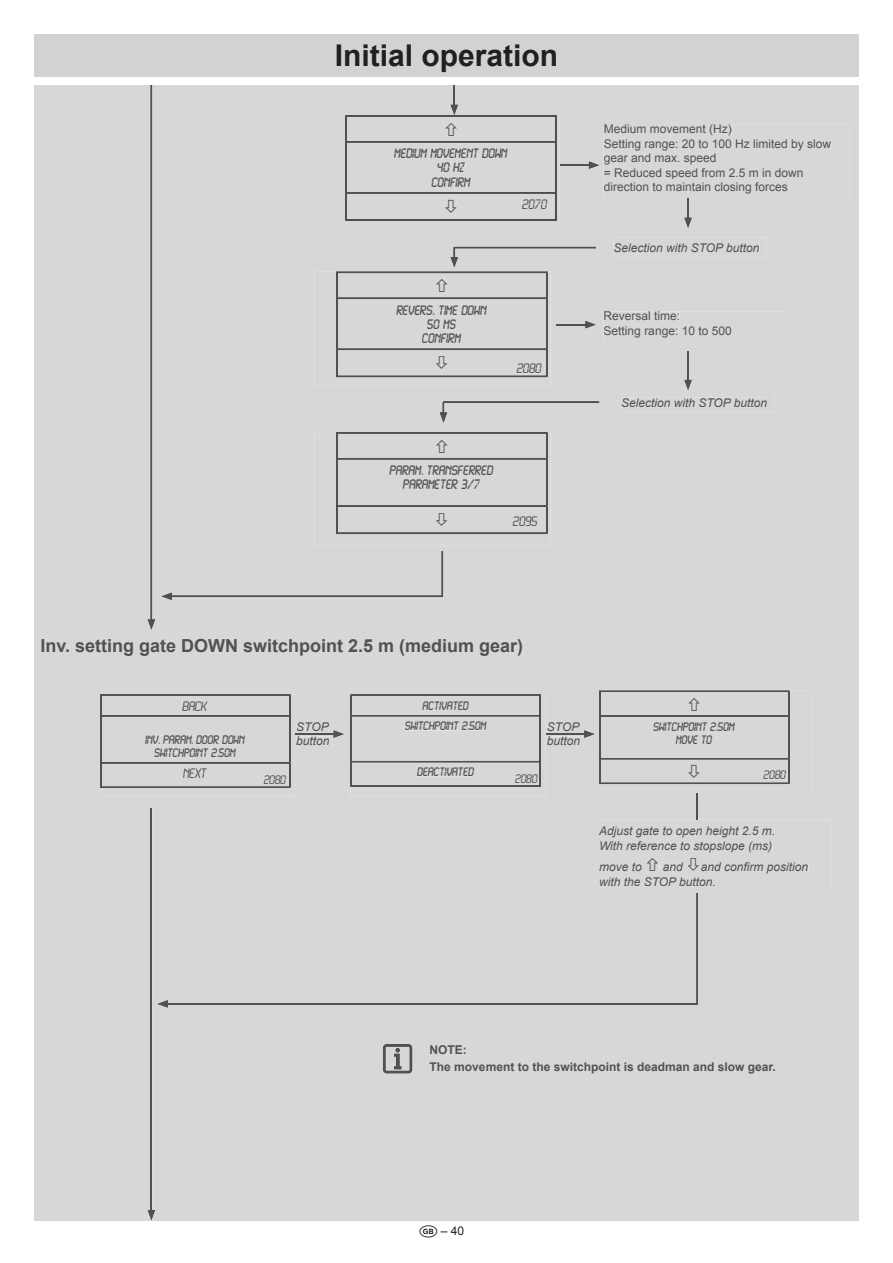
<style>
.page{position:relative;width:893px;height:1263px;background:#fff}
.page>*{position:absolute;margin:0;border:0;box-sizing:border-box;transform-origin:0 0}
.t1{font:700 30px "Arial";color:#231f20}
.t2{font:700 18px "Arial";color:#515153}
.t3{font:italic 12px/14.4px "Arial";color:#515153}
.t4{font:12px/14.4px "Arial";color:#515153}
.t5{font:12px/14.4px "LCD Bold";color:#515153;text-align:center}
.t6{font:700 12px/16.5px "Arial";color:#515153}
.t7{font:12px "LCD Normal";color:#515153}
.t8{font:12px "Arial";color:#231f20}
.t9{font:10.8px/12.9px "LCD Bold";color:#515153;text-align:center}
.t10{font:10.8px "LCD Normal";color:#515153}
</style>
<div class="page">
<div style="left:34px;top:34px;width:825px;height:43px;background:#d1d2d4"></div>
<div style="left:34px;top:85px;width:825px;height:1136px;background:#d6d7d9"></div>
<div style="left:604px;top:312px;width:181px;height:31px;background:#d6d7d9"></div>
<div style="left:605px;top:312px;width:74px;height:8px;background:#d6d7d9"></div>
<div style="left:604px;top:326px;width:127px;height:11px;background:#d6d7d9"></div>
<svg style="left:440px;top:401px;width:159px;height:22px;background:#c8c9cb"></svg>
<hr style="left:687px;top:351px;width:2px;height:29px;background:#515153">
<div style="left:621px;top:380px;width:153px;height:32px;background:#d6d7d9"></div>
<hr style="left:151px;top:85px;width:1px;height:534px;background:#515153">
<svg style="left:148px;top:619px;width:7px;height:11px"></svg>
<hr style="left:151px;top:808px;width:1px;height:402px;background:#515153">
<svg style="left:148px;top:1210px;width:7px;height:10px"></svg>
<div style="left:42px;top:639px;width:480px;height:17px;background:#d6d7d9"></div>
<svg style="left:100px;top:694px;width:195px;height:102px;background:#c8c9cb"></svg>
<div style="left:183px;top:701px;width:25px;height:9px;background:#d6d7d9"></div>
<div style="left:145px;top:736px;width:100px;height:8px;background:#d6d7d9"></div>
<div style="left:154px;top:749px;width:82px;height:8px;background:#d6d7d9"></div>
<div style="left:183px;top:769px;width:24px;height:9px;background:#d6d7d9"></div>
<div style="left:264px;top:775px;width:22px;height:9px;background:#d6d7d9"></div>
<svg style="left:351px;top:694px;width:195px;height:102px;background:#cacbcd"></svg>
<div style="left:423px;top:701px;width:46px;height:8px;background:#d6d7d9"></div>
<div style="left:405px;top:722px;width:82px;height:8px;background:#d6d7d9"></div>
<div style="left:417px;top:767px;width:57px;height:9px;background:#d6d7d9"></div>
<div style="left:515px;top:774px;width:23px;height:9px;background:#d6d7d9"></div>
<div style="left:297px;top:722px;width:32px;height:9px;background:#d6d7d9"></div>
<div style="left:297px;top:737px;width:32px;height:8px;background:#d6d7d9"></div>
<hr style="left:295px;top:733px;width:38px;height:2px;background:#515153">
<svg style="left:333px;top:730px;width:11px;height:8px"></svg>
<hr style="left:687px;top:198px;width:2px;height:20px;background:#515153">
<svg style="left:684px;top:218px;width:8px;height:10px"></svg>
<div style="left:613px;top:237px;width:154px;height:21px;background:#d6d7d9"></div>
<div style="left:614px;top:243px;width:145px;height:9px;background:#d6d7d9"></div>
<div style="left:548px;top:722px;width:32px;height:9px;background:#d6d7d9"></div>
<div style="left:547px;top:737px;width:33px;height:8px;background:#d6d7d9"></div>
<hr style="left:546px;top:733px;width:38px;height:2px;background:#515153">
<hr style="left:696px;top:793px;width:2px;height:26px;background:#515153">
<div style="left:430px;top:1045px;width:36px;height:9px;background:#d6d7d9"></div>
<div style="left:430px;top:1062px;width:346px;height:11px;background:#d6d7d9"></div>
<svg style="left:383px;top:1044px;width:29px;height:29px"></svg>
<hr style="left:560px;top:164px;width:29px;height:2px;background:#515153">
<div style="left:589px;top:125px;width:261px;height:73px;background:#d6d7d9"></div>
<svg style="left:315px;top:247px;width:281px;height:138px;background:#cecfd1"></svg>
<div style="left:161px;top:432px;width:389px;height:168px;background:#d6d7d9"></div>
<div style="left:157px;top:819px;width:674px;height:189px;background:#d6d7d9"></div>
<div style="left:324px;top:85px;width:236px;height:144px;background:#d6d7d9"></div>
<svg style="left:584px;top:691px;width:227px;height:102px;background:#cccdcf"></svg>
<h1 class="t1" style="left:335px;top:36px;width:225px">Initial operation</h1>
<p class="t5" style="left:395px;top:147px;width:114px">MEDIUM MOVEMENT DOWN<br>40 HZ<br>CONFIRM</p>
<p class="t7" style="left:523px;top:198px;width:26px">2070</p>
<p class="t5" style="left:397px;top:303px;width:92px">REVERS. TIME DOWN<br>50 MS<br>CONFIRM</p>
<p class="t7" style="left:517px;top:362px;width:26px">2080</p>
<p class="t5" style="left:390px;top:464px;width:105px">PARAM. TRANSFERRED<br>PARAMETER 3/7</p>
<p class="t7" style="left:513px;top:514px;width:26px">2095</p>
<p class="t4" style="left:604px;top:122px;width:229px">Medium movement (Hz)<br>Setting range: 20 to 100 Hz limited by slow gear and max. speed<br>= Reduced speed from 2.5 m in down direction to maintain closing forces</p>
<p class="t3" style="left:613px;top:241px;width:148px">Selection with STOP button</p>
<p class="t4" style="left:604px;top:309px;width:130px">Reversal time:<br>Setting range: 10 to 500</p>
<p class="t3" style="left:621px;top:395px;width:148px">Selection with STOP button</p>
<h2 class="t2" style="left:40px;top:634px;width:484px">Inv. setting gate DOWN switchpoint 2.5 m (medium gear)</h2>
<p class="t7" style="left:183px;top:699px;width:26px">BACK</p>
<p class="t9" style="left:145px;top:734px;width:101px">INV. PARAM. DOOR DOWN<br>SWITCHPOINT 2.50M</p>
<p class="t7" style="left:183px;top:767px;width:25px">NEXT</p>
<p class="t3" style="left:296px;top:720px;width:35px">STOP button</p>
<p class="t10" style="left:264px;top:774px;width:24px">2080</p>
<p class="t9" style="left:405px;top:695px;width:83px;line-height:20.7px">ACTIVATED<br>SWITCHPOINT 2.50M</p>
<p class="t9" style="left:418px;top:766px;width:58px">DEACTIVATED</p>
<p class="t3" style="left:547px;top:720px;width:35px">STOP button</p>
<p class="t10" style="left:516px;top:773px;width:24px">2080</p>
<p class="t9" style="left:653px;top:720px;width:83px">SWITCHPOINT 2.50M<br>MOVE TO</p>
<p class="t10" style="left:764px;top:769px;width:24px">2080</p>
<p class="t3" style="left:599px;top:824px;width:178px">Adjust gate to open height 2.5 m.<br>With reference to stopslope (ms)</p>
<p class="t3" style="left:599px;top:860px;width:44px">move to</p>
<p class="t3" style="left:663px;top:860px;width:22px">and</p>
<p class="t3" style="left:599px;top:860px;width:211px;text-indent:102px">and confirm position with the STOP button.</p>
<p class="t6" style="left:430px;top:1042px;width:348px">NOTE:<br>The movement to the switchpoint is deadman and slow gear.</p>
<p class="t8" style="left:441px;top:1223px;width:25px">– 40</p>
</div>
